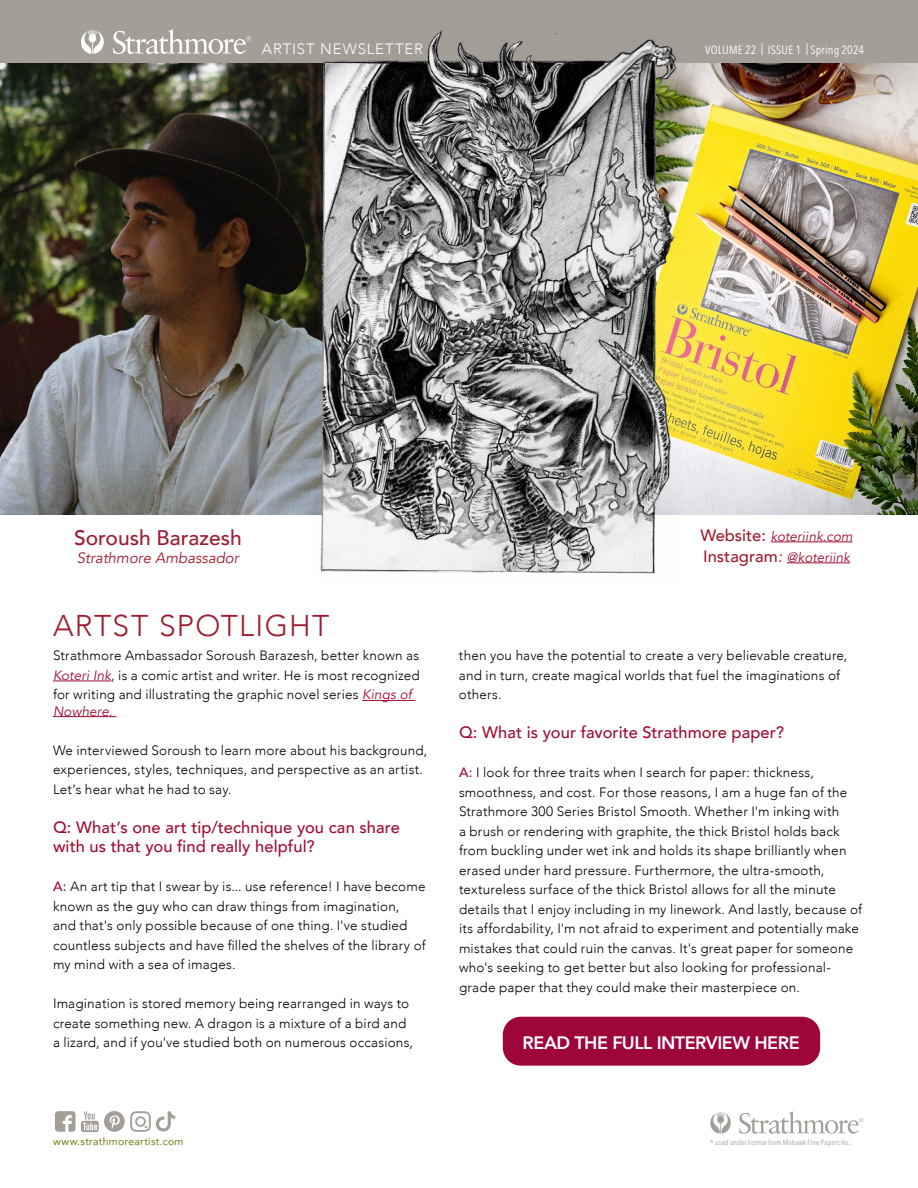
<style>
.page{position:relative;width:918px;height:1188px;background:#fff}
.page>*{position:absolute;margin:0;border:0;box-sizing:border-box;transform-origin:0 0}
.t1{font:300 30px "Avenir";letter-spacing:.045em;color:#9e1c30}
.t2{font:500 21px "Avenir";color:#9e1c30}
.t3{font:800 18px "Avenir";letter-spacing:-.03em;color:#fff}
.t4{font:500 16.5px/19.5px "Avenir";letter-spacing:.005em;color:#a00c30}
.t5{font:italic 15px "Avenir";color:#9e1c30}
.t6{font:300 15px "Avenir";letter-spacing:.055em;color:#fff}
.t7{font:300 13.5px/19.5px "Avenir";letter-spacing:.015em;color:#000}
.t8{font:italic 13.5px/21px "Avenir";letter-spacing:.01em;color:#a00c30}
.t9{font:12px "Avenir Next Condensed";letter-spacing:.01em;color:#fff}
.t10{font:10.5px "Avenir";letter-spacing:.025em;color:#777913}
.t11{font:7.5px "Avenir Next Condensed";letter-spacing:.025em;color:#a49e99}
.s1{font-weight:500;font-style:normal;font-size:16.5px;color:#9e1c30}
.s2{font-size:16.5px;color:#9e1c30}
.s3{font-weight:400;font-style:italic;color:#a00c30}
.s4{font-weight:500;color:#a00c30}
</style>
<div class="page">
<div style="left:0;top:0;width:918px;height:64px;background:#a49e99"></div>
<svg style="left:113px;top:29px;width:139px;height:25px"></svg>
<svg style="left:81px;top:30px;width:23px;height:24px"></svg>
<svg style="left:739px;top:1111px;width:125px;height:23px"></svg>
<svg style="left:710px;top:1112px;width:21px;height:22px"></svg>
<svg style="left:55px;top:1111px;width:120px;height:21px"></svg>
<img style="left:682px;top:64px;width:236px;height:451px">
<img style="left:0;top:64px;width:316px;height:451px">
<img style="left:316px;top:29px;width:366px;height:545px">
<hr style="left:771px;top:542px;width:82px;height:1px;background:#a00c30">
<hr style="left:787px;top:563px;width:63px;height:1px;background:#a00c30">
<hr style="left:53px;top:681px;width:58px;height:1px;background:#a00c30">
<hr style="left:362px;top:700px;width:53px;height:1px;background:#a00c30">
<hr style="left:53px;top:716px;width:63px;height:1px;background:#a00c30">
<div style="left:503px;top:1017px;width:317px;height:49px;background:#9d053b;border-radius:18px"></div>
<p class="t6" style="left:262px;top:40px;width:163px">ARTIST NEWSLETTER</p>
<p class="t9" style="left:705px;top:39px;width:160px">VOLUME 22 | ISSUE 1 | Spring 2024</p>
<h2 class="t2" style="left:74px;top:520px;width:169px">Soroush Barazesh</h2>
<p class="t5" style="left:77px;top:549px;width:163px">Strathmore Ambassador</p>
<p class="t8" style="left:701px;top:526px;width:154px"><span class="s1">Website:</span> koteriink.com<br><span class="s1">Instagram</span><span class="s2">:</span> @koteriink</p>
<h1 class="t1" style="left:53px;top:608px;width:278px">ARTST SPOTLIGHT</h1>
<p class="t7" style="left:53px;top:646px;width:368px;text-align:justify">Strathmore Ambassador Soroush Barazesh, better known as <span class="s3">Koteri Ink</span>, is a comic artist and writer. He is most recognized for writing and illustrating the graphic novel series <span class="s3">Kings of</span></p>
<p class="t8" style="left:53px;top:701px;width:61px">Nowhere.</p>
<p class="t7" style="left:53px;top:740px;width:376px">We interviewed Soroush to learn more about his background, experiences, styles, techniques, and perspective as an artist.<br>Let’s hear what he had to say.</p>
<p class="t4" style="left:53px;top:816px;width:349px">Q: What’s one art tip/technique you can share with us that you find really helpful?</p>
<p class="t7" style="left:53px;top:877px;width:374px"><span class="s4">A:</span> An art tip that I swear by is... use reference! I have become known as the guy who can draw things from imagination, and that's only possible because of one thing. I've studied countless subjects and have filled the shelves of the library of my mind with a sea of images.</p>
<p class="t7" style="left:53px;top:994px;width:362px">Imagination is stored memory being rearranged in ways to create something new. A dragon is a mixture of a bird and a lizard, and if you've studied both on numerous occasions,</p>
<p class="t7" style="left:459px;top:646px;width:390px">then you have the potential to create a very believable creature, and in turn, create magical worlds that fuel the imaginations of others.</p>
<p class="t4" style="left:459px;top:722px;width:327px">Q: What is your favorite Strathmore paper?</p>
<p class="t7" style="left:459px;top:763px;width:405px"><span class="s4">A:</span> I look for three traits when I search for paper: thickness, smoothness, and cost. For those reasons, I am a huge fan of the Strathmore 300 Series Bristol Smooth. Whether I'm inking with<br>a brush or rendering with graphite, the thick Bristol holds back from buckling under wet ink and holds its shape brilliantly when erased under hard pressure. Furthermore, the ultra-smooth, textureless surface of the thick Bristol allows for all the minute details that I enjoy including in my linework. And lastly, because of its affordability, I'm not afraid to experiment and potentially make mistakes that could ruin the canvas. It's great paper for someone who's seeking to get better but also looking for professional&shy;grade paper that they could make their masterpiece on.</p>
<h3 class="t3" style="left:522px;top:1028px;width:279px">READ THE FULL INTERVIEW HERE</h3>
<p class="t10" style="left:53px;top:1133px;width:132px">www.strathmoreartist.com</p>
<p class="t11" style="left:710px;top:1136px;width:142px">® used under license from Mohawk Fine Papers Inc.</p>
</div>
